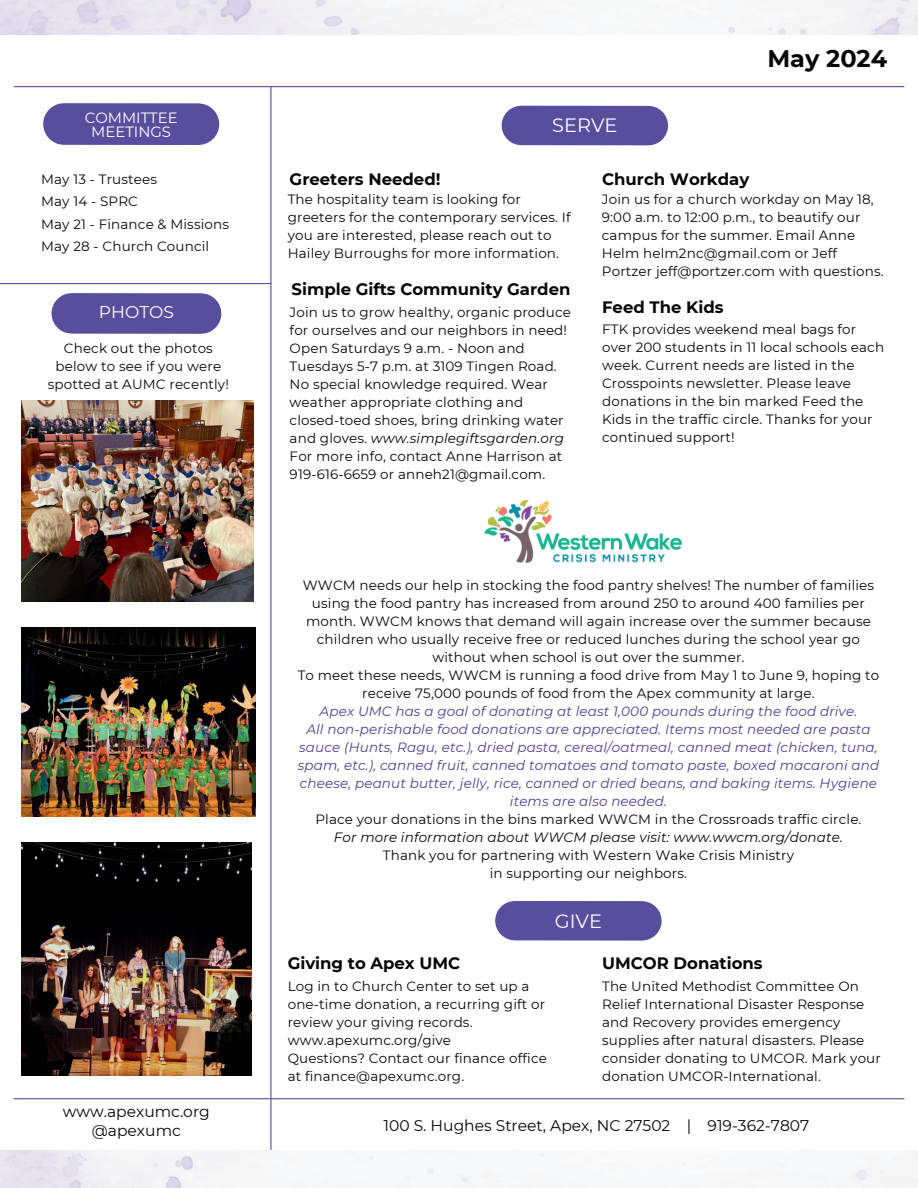
<style>
.page{position:relative;width:918px;height:1188px;background:#fff}
.page>*{position:absolute;margin:0;border:0;box-sizing:border-box;transform-origin:0 0}
.t1{font:700 24px "Montserrat";color:#080704}
.t2{font:19.35px "Montserrat";color:#fff}
.t3{font:17.1px "Montserrat";color:#fff}
.t4{font:700 16.5px "Montserrat";color:#080704}
.t5{font:15.45px/19.2px "Montserrat";color:#080704;text-align:center}
.t6{font:14.85px/14.5px "Montserrat";color:#fff;text-align:center}
.t7{font:13.5px/18px "Montserrat";letter-spacing:.01em;color:#080704}
.t8{font:italic 13.5px/18px "Montserrat";letter-spacing:.01em;color:#523d95;text-align:center}
.t9{font:italic 13.5px "Montserrat";letter-spacing:.01em;color:#080704}
.s1{font-style:italic}
</style>
<div class="page">
<hr style="left:14px;top:86px;width:890px;height:1px;background:#574e9e">
<hr style="left:0;top:283px;width:271px;height:1px;background:#574e9e">
<hr style="left:270px;top:86px;width:1px;height:1102px;background:#574e9e">
<hr style="left:14px;top:1098px;width:890px;height:1px;background:#574e9e">
<div style="left:64px;top:103px;width:134px;height:42px;background:#574e9e"></div>
<div style="left:72px;top:293px;width:129px;height:41px;background:#574e9e"></div>
<div style="left:521px;top:106px;width:127px;height:39px;background:#574e9e"></div>
<div style="left:515px;top:901px;width:127px;height:40px;background:#574e9e"></div>
<img style="left:22px;top:401px;width:231px;height:201px">
<img style="left:22px;top:843px;width:229px;height:233px">
<img style="left:22px;top:627px;width:234px;height:189px">
<img style="left:0;top:0;width:918px;height:34px">
<img style="left:0;top:1151px;width:918px;height:37px">
<img style="left:484px;top:499px;width:198px;height:64px">
<p class="t6" style="left:85px;top:110px;width:95px">COMMITTEE<br>MEETINGS</p>
<p class="t7" style="left:41px;top:167px;width:189px;line-height:22.5px">May 13 - Trustees<br>May 14 - SPRC<br>May 21 - Finance &amp; Missions<br>May 28 - Church Council</p>
<p class="t3" style="left:99px;top:300px;width:76px">PHOTOS</p>
<p class="t7" style="left:48px;top:338px;width:183px;text-align:center">Check out the photos below to see if you were spotted at AUMC recently!</p>
<h2 class="t2" style="left:552px;top:112px;width:67px">SERVE</h2>
<h1 class="t1" style="left:767px;top:41px;width:121px">May 2024</h1>
<p class="t4" style="left:290px;top:168px;width:152px">Greeters Needed!</p>
<p class="t7" style="left:288px;top:189px;width:284px">The hospitality team is looking for greeters for the contemporary services. If you are interested, please reach out to Hailey Burroughs for more information.</p>
<p class="t4" style="left:292px;top:277px;width:280px">Simple Gifts Community Garden</p>
<p class="t7" style="left:290px;top:303px;width:283px">Join us to grow healthy, organic produce for ourselves and our neighbors in need!<br>Open Saturdays 9 a.m. - Noon and Tuesdays 5-7 p.m. at 3109 Tingen Road.<br>No special knowledge required. Wear weather appropriate clothing and closed-toed shoes, bring drinking water and gloves. <span class="s1">www.simplegiftsgarden.org </span>For more info, contact Anne Harrison at 919-616-6659 or anneh21@gmail.com.</p>
<p class="t4" style="left:602px;top:168px;width:149px">Church Workday</p>
<p class="t7" style="left:602px;top:189px;width:283px">Join us for a church workday on May 18, 9:00 a.m. to 12:00 p.m., to beautify our campus for the summer. Email Anne Helm helm2nc@gmail.com or Jeff Portzer jeff@portzer.com with questions.</p>
<p class="t4" style="left:602px;top:295px;width:123px">Feed The Kids</p>
<p class="t7" style="left:602px;top:320px;width:284px">FTK provides weekend meal bags for over 200 students in 11 local schools each week. Current needs are listed in the Crosspoints newsletter. Please leave donations in the bin marked Feed the Kids in the traffic circle. Thanks for your continued support!</p>
<p class="t7" style="left:298px;top:575px;width:583px;text-align:center">WWCM needs our help in stocking the food pantry shelves! The number of families using the food pantry has increased from around 250 to around 400 families per month. WWCM knows that demand will again increase over the summer because children who usually receive free or reduced lunches during the school year go without when school is out over the summer.<br>To meet these needs, WWCM is running a food drive from May 1 to June 9, hoping to receive 75,000 pounds of food from the Apex community at large.</p>
<p class="t8" style="left:298px;top:701px;width:583px">Apex UMC has a goal of donating at least 1,000 pounds during the food drive.<br>All non-perishable food donations are appreciated. Items most needed are pasta sauce (Hunts, Ragu, etc.), dried pasta, cereal/oatmeal, canned meat (chicken, tuna, spam, etc.), canned fruit, canned tomatoes and tomato paste, boxed macaroni and cheese, peanut butter, jelly, rice, canned or dried beans, and baking items. Hygiene items are also needed.</p>
<p class="t7" style="left:315px;top:809px;width:548px">Place your donations in the bins marked WWCM in the Crossroads traffic circle.</p>
<p class="t9" style="left:334px;top:827px;width:511px">For more information about WWCM please visit: www.wwcm.org/donate.</p>
<p class="t7" style="left:383px;top:845px;width:413px;text-align:center">Thank you for partnering with Western Wake Crisis Ministry in supporting our neighbors.</p>
<h2 class="t2" style="left:555px;top:907px;width:49px">GIVE</h2>
<p class="t4" style="left:288px;top:951px;width:174px">Giving to Apex UMC</p>
<p class="t7" style="left:288px;top:976px;width:261px">Log in to Church Center to set up a one-time donation, a recurring gift or review your giving records. www.apexumc.org/give<br>Questions? Contact our finance office at finance@apexumc.org.</p>
<p class="t4" style="left:602px;top:951px;width:162px">UMCOR Donations</p>
<p class="t7" style="left:602px;top:976px;width:280px">The United Methodist Committee On Relief International Disaster Response and Recovery provides emergency supplies after natural disasters. Please consider donating to UMCOR. Mark your donation UMCOR-International.</p>
<p class="t5" style="left:63px;top:1102px;width:148px">www.apexumc.org @apexumc</p>
<p class="t5" style="left:384px;top:1116px;width:427px">100 S. Hughes Street, Apex, NC 27502 | 919-362-7807</p>
</div>
